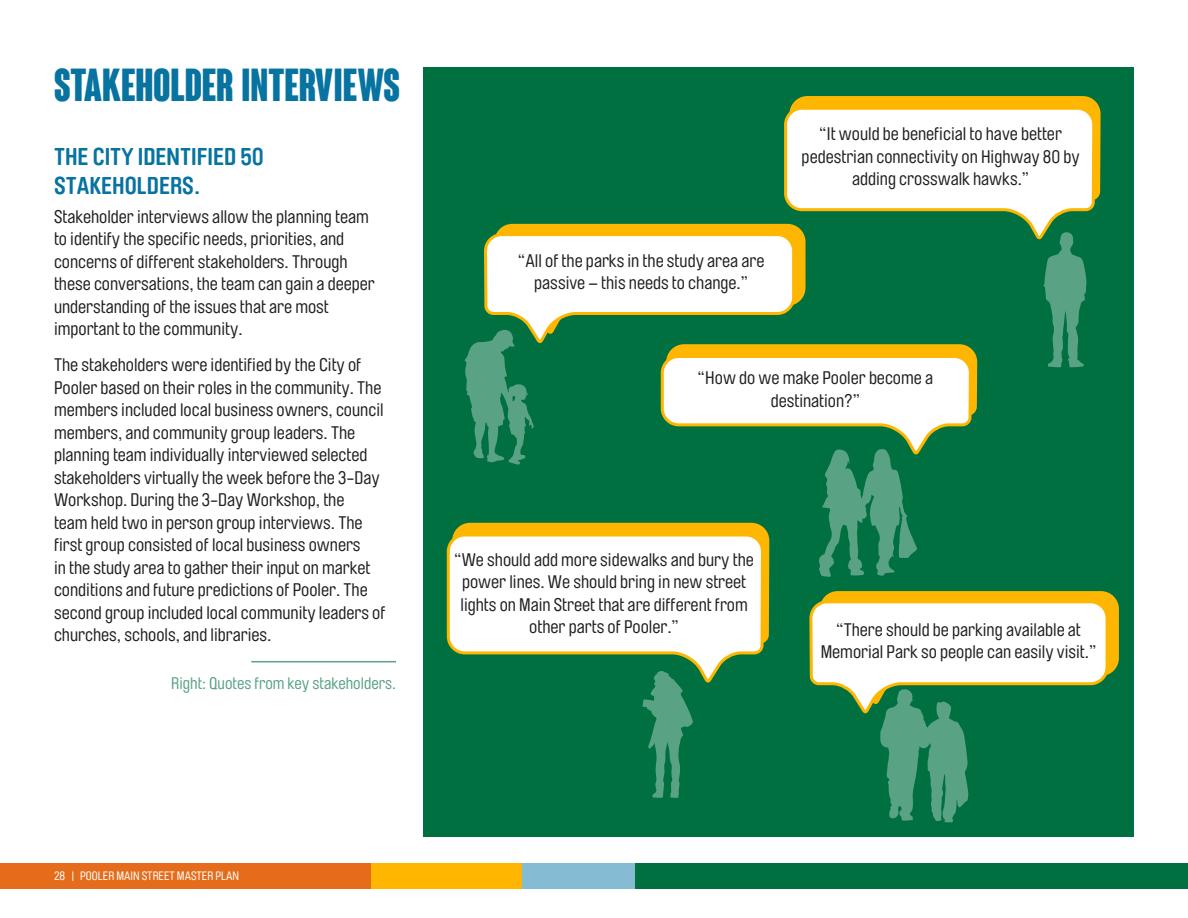
<style>
.page{position:relative;width:1188px;height:918px;background:#fff}
.page>*{position:absolute;margin:0;border:0;box-sizing:border-box;transform-origin:0 0}
.Page_Header{font:700 condensed 45px "Coluna";color:#0673a1}
.Subheader{font:700 24px/28.8px "Brauer Neue";color:#0673a1}
.Body_Text_-_Black{font:18px/22.5px "Brauer Neue";color:#231f20;text-align:center}
.Caption_-_Green{font:16.5px "Brauer Neue";color:#59a284}
.t1{font:12px "Brauer Neue";color:#fff}
</style>
<div class="page">
<div style="left:0;top:863px;width:372px;height:26px;background:#e56c1b"></div>
<div style="left:372px;top:863px;width:150px;height:26px;background:#ffb600"></div>
<div style="left:635px;top:863px;width:553px;height:26px;background:#007041"></div>
<div style="left:423px;top:68px;width:711px;height:769px;background:#007041"></div>
<svg style="left:445px;top:67px;width:320px;height:822px"></svg>
<svg style="left:811px;top:591px;width:308px;height:232px"></svg>
<svg style="left:464px;top:96px;width:637px;height:481px"></svg>
<svg style="left:643px;top:671px;width:50px;height:127px"></svg>
<hr style="left:251px;top:661px;width:145px;height:1px;background:#59a284">
<p class="Page_Header" style="left:54px;top:61px;width:348px">STAKEHOLDER INTERVIEWS</p>
<p class="Subheader" style="left:54px;top:142px;width:212px">THE CITY IDENTIFIED 50<br>STAKEHOLDERS.</p>
<p class="Body_Text_-_Black" style="left:54px;top:206px;width:322px;text-align:left">Stakeholder interviews allow the planning team to identify the specific needs, priorities, and concerns of different stakeholders. Through these conversations, the team can gain a deeper understanding of the issues that are most important to the community.</p>
<p class="Body_Text_-_Black" style="left:54px;top:354px;width:333px;text-align:left">The stakeholders were identified by the City of Pooler based on their roles in the community. The members included local business owners, council members, and community group leaders. The planning team individually interviewed selected stakeholders virtually the week before the 3-Day Workshop. During the 3-Day Workshop, the<br>team held two in person group interviews. The first group consisted of local business owners<br>in the study area to gather their input on market conditions and future predictions of Pooler. The second group included local community leaders of churches, schools, and libraries.</p>
<p class="Caption_-_Green" style="left:171px;top:674px;width:226px">Right: Quotes from key stakeholders.</p>
<p class="Body_Text_-_Black" style="left:518px;top:250px;width:248px">“All of the parks in the study area are passive – this needs to change.”</p>
<p class="Body_Text_-_Black" style="left:802px;top:123px;width:280px">“It would be beneficial to have better pedestrian connectivity on Highway 80 by adding crosswalk hawks.”</p>
<p class="Body_Text_-_Black" style="left:698px;top:367px;width:237px">“How do we make Pooler become a destination?”</p>
<p class="Body_Text_-_Black" style="left:454px;top:548px;width:301px">“We should add more sidewalks and bury the power lines. We should bring in new street lights on Main Street that are different from other parts of Pooler.”</p>
<p class="Body_Text_-_Black" style="left:821px;top:618px;width:277px">“There should be parking available at<br>Memorial Park so people can easily visit.”</p>
<p class="t1" style="left:54px;top:869px;width:187px">28 | POOLER MAIN STREET MASTER PLAN</p>
</div>
